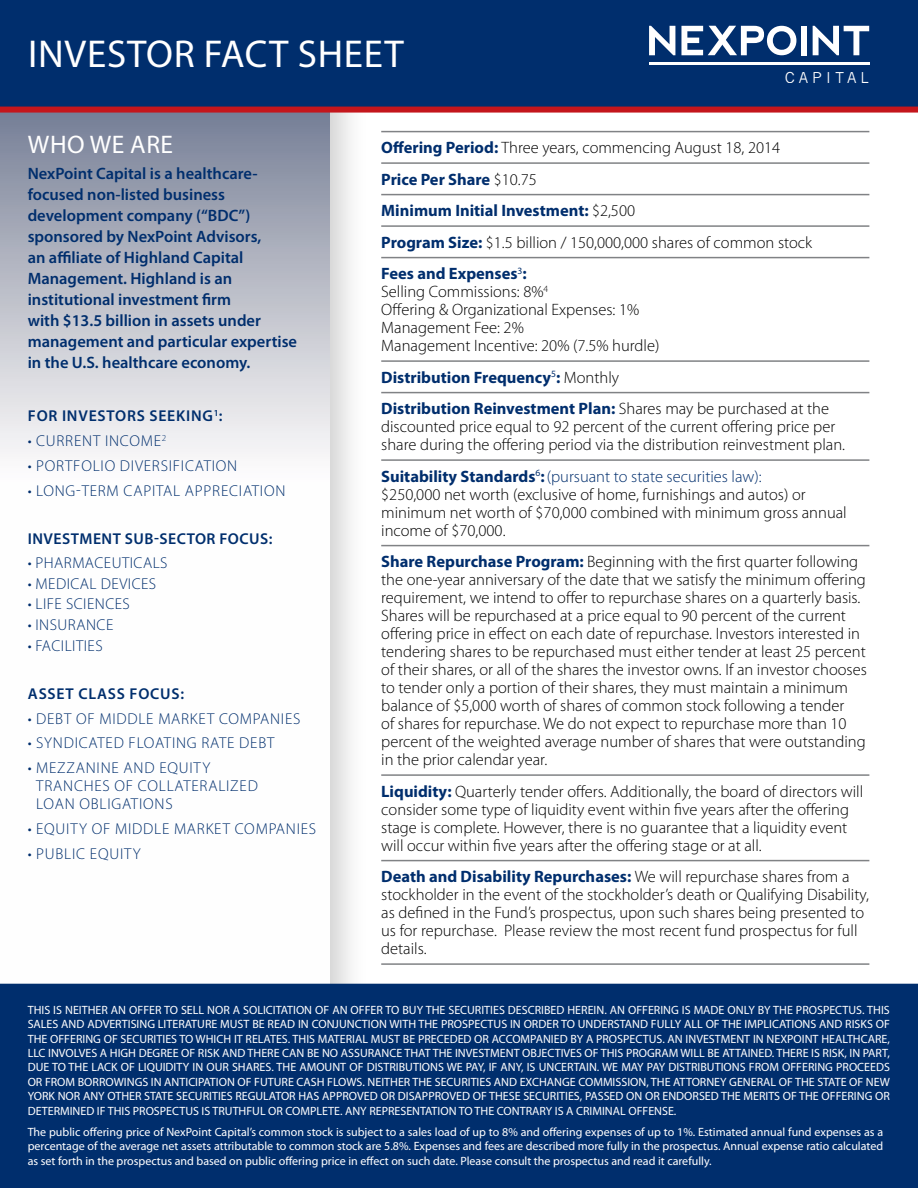
<style>
.page{position:relative;width:918px;height:1188px;background:#fff}
.page>*{position:absolute;margin:0;border:0;box-sizing:border-box;transform-origin:0 0}
.t1{font:39px "Myriad Pro";letter-spacing:.02em;color:#fff}
.t2{font:25.5px "Myriad Pro";letter-spacing:.02em;color:#fff}
.t3{font:300 16.5px/18px "Myriad Pro";color:#000}
.t4{font:600 16.5px/21px "Myriad Pro";color:#002e6d}
.t5{font:700 16.5px/31.5px "Myriad Pro";color:#002e6d}
.t6{font:300 15.75px/18px "Myriad Pro";letter-spacing:.05em;color:#002e6d}
.t7{font:300 15.75px "Myriad Pro";letter-spacing:.03em;color:#002e6d}
.t8{font:600 15.75px "Myriad Pro";letter-spacing:.05em;color:#002e6d}
.t9{font:600 15.75px "Myriad Pro";letter-spacing:.03em;color:#002e6d}
.t10{font:14.85px "News Gothic";letter-spacing:.275em;color:#fff}
.t11{font:12px/14.4px "Myriad Pro";color:#fff;text-align:justify}
.s1{font-weight:700;color:#002e6d}
.s2{font-weight:300;color:#000}
.s3{color:#002e6d}
</style>
<div class="page">
<div style="left:0;top:21px;width:369px;height:1167px;background:#000;opacity:.2"></div>
<svg style="left:0;top:113px;width:329px;height:871px"></svg>
<div style="left:0;top:0;width:918px;height:110px;background:#002e6d"></div>
<div style="left:0;top:984px;width:918px;height:204px;background:#002e6d"></div>
<div style="left:0;top:107px;width:918px;height:6px;background:#c4161c"></div>
<hr style="left:381px;top:131px;width:488px;height:1px;background:#808285">
<hr style="left:381px;top:162px;width:488px;height:2px;background:#808285">
<hr style="left:381px;top:194px;width:488px;height:1px;background:#808285">
<hr style="left:381px;top:225px;width:488px;height:2px;background:#808285">
<hr style="left:381px;top:257px;width:488px;height:1px;background:#808285">
<hr style="left:381px;top:360px;width:488px;height:2px;background:#808285">
<hr style="left:381px;top:392px;width:488px;height:1px;background:#808285">
<hr style="left:381px;top:459px;width:488px;height:2px;background:#808285">
<hr style="left:381px;top:545px;width:488px;height:1px;background:#808285">
<hr style="left:381px;top:774px;width:488px;height:2px;background:#808285">
<hr style="left:381px;top:860px;width:488px;height:1px;background:#808285">
<hr style="left:381px;top:963px;width:488px;height:2px;background:#808285">
<hr style="left:649px;top:63px;width:220px;height:2px;background:#fff">
<svg style="left:649px;top:26px;width:26px;height:29px"></svg>
<svg style="left:681px;top:26px;width:115px;height:29px"></svg>
<div style="left:801px;top:26px;width:6px;height:29px;background:#fff"></div>
<svg style="left:813px;top:26px;width:56px;height:29px"></svg>
<h1 class="t1" style="left:28px;top:32px;width:377px">INVESTOR FACT SHEET</h1>
<p class="t10" style="left:785px;top:69px;width:86px">CAPITAL</p>
<h2 class="t2" style="left:28px;top:131px;width:147px">WHO WE ARE</h2>
<p class="t4" style="left:28px;top:163px;width:271px">NexPoint Capital is a healthcare&shy;focused non-listed business development company (“BDC”) sponsored by NexPoint Advisors,<br>an affiliate of Highland Capital<br>Management. Highland is an institutional investment firm<br>with $13.5 billion in assets under management and particular expertise in the U.S. healthcare economy.</p>
<p class="t8" style="left:28px;top:407px;width:196px">FOR INVESTORS SEEKING<sup>1</sup>:</p>
<p class="t6" style="left:28px;top:432px;width:140px">• CURRENT INCOME<sup>2</sup></p>
<p class="t6" style="left:28px;top:457px;width:211px">• PORTFOLIO DIVERSIFICATION</p>
<p class="t6" style="left:28px;top:482px;width:259px">• LONG-TERM CAPITAL APPRECIATION</p>
<p class="t9" style="left:28px;top:530px;width:246px">INVESTMENT SUB-SECTOR FOCUS:</p>
<p class="t7" style="left:28px;top:554px;width:141px">• PHARMACEUTICALS</p>
<p class="t7" style="left:28px;top:575px;width:130px">• MEDICAL DEVICES</p>
<p class="t7" style="left:28px;top:595px;width:104px">• LIFE SCIENCES</p>
<p class="t7" style="left:28px;top:616px;width:87px">• INSURANCE</p>
<p class="t7" style="left:28px;top:637px;width:77px">• FACILITIES</p>
<p class="t8" style="left:28px;top:685px;width:158px">ASSET CLASS FOCUS:</p>
<p class="t6" style="left:28px;top:710px;width:274px">• DEBT OF MIDDLE MARKET COMPANIES</p>
<p class="t6" style="left:28px;top:734px;width:248px">• SYNDICATED FLOATING RATE DEBT</p>
<p class="t6" style="left:36px;top:759px;width:223px;text-indent:-9px">• MEZZANINE AND EQUITY<br>TRANCHES OF COLLATERALIZED<br>LOAN OBLIGATIONS</p>
<p class="t6" style="left:28px;top:820px;width:290px">• EQUITY OF MIDDLE MARKET COMPANIES</p>
<p class="t6" style="left:28px;top:845px;width:115px">• PUBLIC EQUITY</p>
<p class="t3" style="left:381px;top:132px;width:433px;line-height:31.5px"><span class="s1">Offering Period:</span> Three years, commencing August 18, 2014<br><span class="s1">Price Per Share</span> $10.75<br><span class="s1">Minimum Initial Investment:</span> $2,500<br><span class="s1">Program Size:</span> $1.5 billion / 150,000,000 shares of common stock <span class="s1">Fees and Expenses</span><sup>3</sup><span class="s1">:</span></p>
<p class="t3" style="left:381px;top:283px;width:280px">Selling Commissions: 8%<sup>4<br></sup>Offering &amp; Organizational Expenses: 1%<br>Management Fee: 2%<br>Management Incentive: 20% (7.5% hurdle)</p>
<p class="t5" style="left:381px;top:362px;width:449px">Distribution Frequency<sup>5</sup>: <span class="s2">Monthly<br></span>Distribution Reinvestment Plan: <span class="s2">Shares may be purchased at the</span></p>
<p class="t3" style="left:381px;top:418px;width:465px">discounted price equal to 92 percent of the current offering price per share during the offering period via the distribution reinvestment plan.</p>
<p class="t3" style="left:381px;top:468px;width:467px"><span class="s1">Suitability Standards</span><sup>6</sup><span class="s1">:</span><span class="s3">(pursuant to state securities law):<br></span>$250,000 net worth (exclusive of home, furnishings and autos) or minimum net worth of $70,000 combined with minimum gross annual income of $70,000.</p>
<p class="t3" style="left:381px;top:553px;width:487px"><span class="s1">Share Repurchase Program:</span> Beginning with the first quarter following the one-year anniversary of the date that we satisfy the minimum offering requirement, we intend to offer to repurchase shares on a quarterly basis.<br>Shares will be repurchased at a price equal to 90 percent of the current offering price in effect on each date of repurchase. Investors interested in tendering shares to be repurchased must either tender at least 25 percent of their shares, or all of the shares the investor owns. If an investor chooses to tender only a portion of their shares, they must maintain a minimum balance of $5,000 worth of shares of common stock following a tender<br>of shares for repurchase. We do not expect to repurchase more than 10 percent of the weighted average number of shares that were outstanding in the prior calendar year.</p>
<p class="t3" style="left:381px;top:783px;width:484px"><span class="s1">Liquidity:</span> Quarterly tender offers. Additionally, the board of directors will consider some type of liquidity event within five years after the offering stage is complete. However, there is no guarantee that a liquidity event will occur within five years after the offering stage or at all.</p>
<p class="t3" style="left:381px;top:868px;width:489px"><span class="s1">Death and Disability Repurchases:</span> We will repurchase shares from a stockholder in the event of the stockholder’s death or Qualifying Disability, as defined in the Fund’s prospectus, upon such shares being presented to us for repurchase. Please review the most recent fund prospectus for full details.</p>
<p class="t11" style="left:28px;top:1003px;width:864px">THIS IS NEITHER AN OFFER TO SELL NOR A SOLICITATION OF AN OFFER TO BUY THE SECURITIES DESCRIBED HEREIN. AN OFFERING IS MADE ONLY BY THE PROSPECTUS. THIS SALES AND ADVERTISING LITERATURE MUST BE READ IN CONJUNCTION WITH THE PROSPECTUS IN ORDER TO UNDERSTAND FULLY ALL OF THE IMPLICATIONS AND RISKS OF THE OFFERING OF SECURITIES TO WHICH IT RELATES. THIS MATERIAL MUST BE PRECEDED OR ACCOMPANIED BY A PROSPECTUS. AN INVESTMENT IN NEXPOINT HEALTHCARE, LLC INVOLVES A HIGH DEGREE OF RISK AND THERE CAN BE NO ASSURANCE THAT THE INVESTMENT OBJECTIVES OF THIS PROGRAM WILL BE ATTAINED. THERE IS RISK, IN PART, DUE TO THE LACK OF LIQUIDITY IN OUR SHARES. THE AMOUNT OF DISTRIBUTIONS WE PAY, IF ANY, IS UNCERTAIN. WE MAY PAY DISTRIBUTIONS FROM OFFERING PROCEEDS OR FROM BORROWINGS IN ANTICIPATION OF FUTURE CASH FLOWS. NEITHER THE SECURITIES AND EXCHANGE COMMISSION, THE ATTORNEY GENERAL OF THE STATE OF NEW YORK NOR ANY OTHER STATE SECURITIES REGULATOR HAS APPROVED OR DISAPPROVED OF THESE SECURITIES, PASSED ON OR ENDORSED THE MERITS OF THE OFFERING OR DETERMINED IF THIS PROSPECTUS IS TRUTHFUL OR COMPLETE. ANY REPRESENTATION TO THE CONTRARY IS A CRIMINAL OFFENSE.</p>
<p class="t11" style="left:28px;top:1125px;width:857px">The public offering price of NexPoint Capital’s common stock is subject to a sales load of up to 8% and offering expenses of up to 1%. Estimated annual fund expenses as a percentage of the average net assets attributable to common stock are 5.8%. Expenses and fees are described more fully in the prospectus. Annual expense ratio calculated as set forth in the prospectus and based on public offering price in effect on such date. Please consult the prospectus and read it carefully.</p>
</div>
